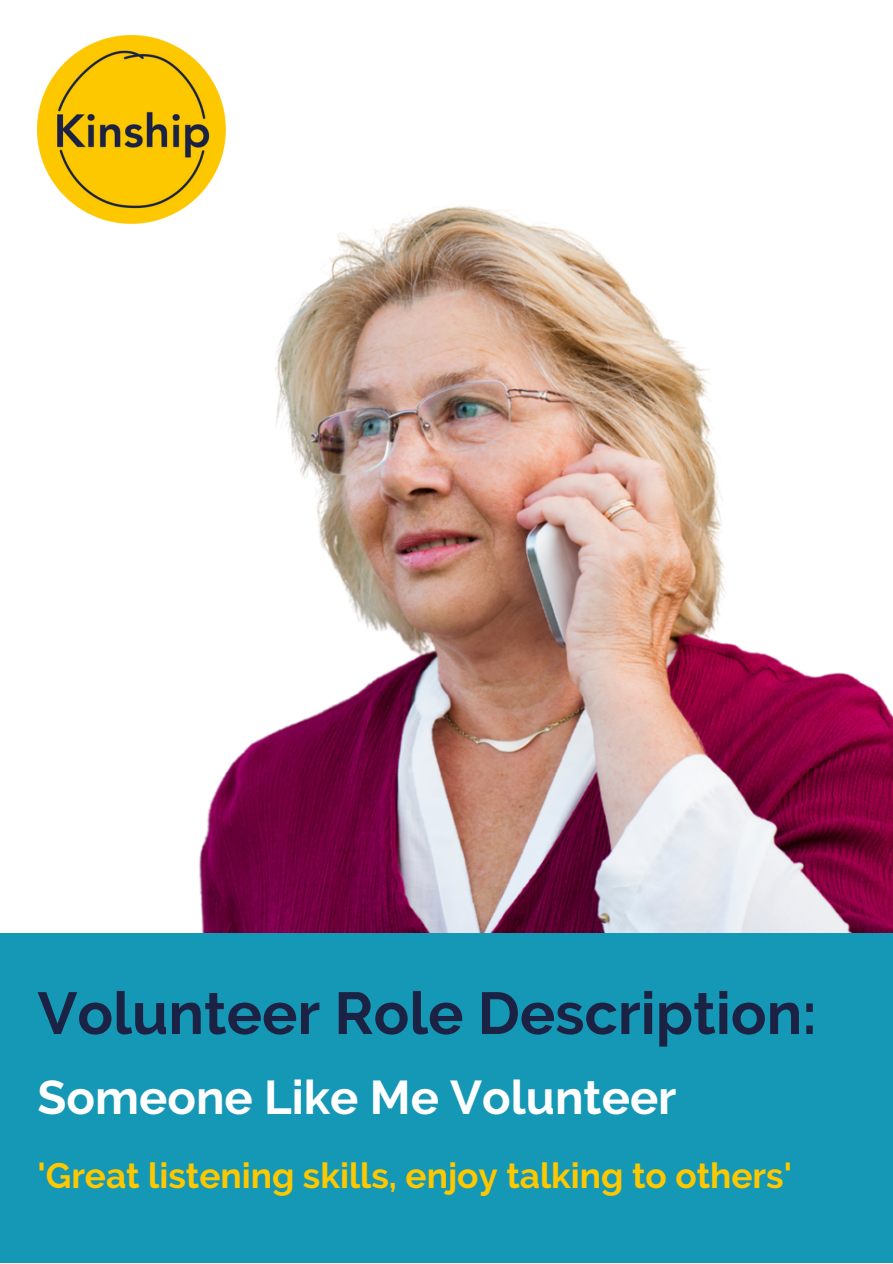
<style>
.page{position:relative;width:893px;height:1264px;background:#fff}
.page>*{position:absolute;margin:0;border:0;box-sizing:border-box;transform-origin:0 0}
.t1{font:700 58.95px "Raleway";color:#1c2243}
.t2{font:700 47.25px "Raleway";color:#fff}
.t3{font:700 35.25px "Raleway";color:#fdc800}
</style>
<div class="page">
<img style="left:199px;top:205px;width:693px;height:728px">
<img style="left:38px;top:36px;width:187px;height:188px">
<div style="left:0;top:933px;width:892px;height:329px;background:#1597b6"></div>
<p class="t1" style="left:38px;top:978px;width:780px">Volunteer Role Description:</p>
<p class="t2" style="left:38px;top:1069px;width:640px">Someone Like Me Volunteer</p>
<p class="t3" style="left:38px;top:1154px;width:756px">'Great listening skills, enjoy talking to others'</p>
</div>
